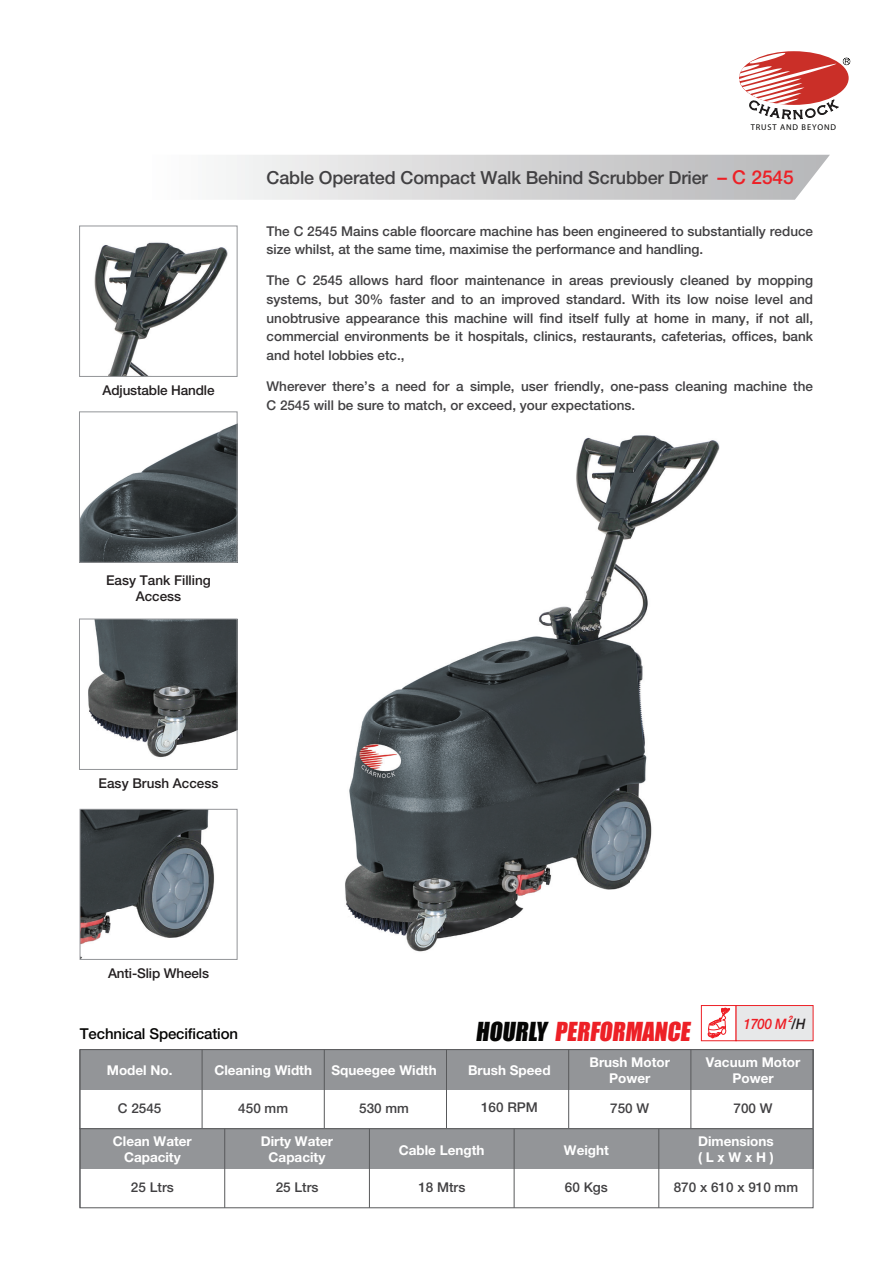
<style>
.page{position:relative;width:893px;height:1263px;background:#fff}
.page>*{position:absolute;margin:0;border:0;box-sizing:border-box;transform-origin:0 0}
.t1{font:24px "Impact";color:#ed2026}
.t2{font:500 18px "Helvetica Neue";letter-spacing:-.01em;color:#414042}
.t3{font:500 15px "Helvetica Neue";letter-spacing:-.01em;color:#050504}
.t4{font:italic 500 14.4px "Helvetica Neue LT Std";color:#ee1d24;scale:.9 1}
.t5{font:500 13.5px/18.8px "Helvetica Neue";color:#414042}
.t6{font:700 13.5px/16.2px "Helvetica Neue";color:#fff;text-align:center}
.t7{font:500 13.5px/16.2px "Helvetica Neue";color:#231f20;text-align:center}
.t8{font:8.4px "Myriad Pro";letter-spacing:.1em;color:#050504}
.t9{font:italic 700 condensed 8.4px "Helvetica";color:#ed2026}
.s1{font-size:19.05px;color:#ed2026}
.s2{color:#050504}
.s3{color:#231f20}
</style>
<div class="page">
<svg style="left:226px;top:155px;width:604px;height:45px;background:#d6d6d7"></svg>
<svg style="left:739px;top:52px;width:111px;height:68px"></svg>
<div style="left:80px;top:1049px;width:733px;height:41px;background:#939598"></div>
<div style="left:79px;top:1049px;width:734px;height:80px;border:1px solid #58595b"></div>
<hr style="left:324px;top:1049px;width:1px;height:80px;background:#58595b">
<hr style="left:202px;top:1049px;width:1px;height:80px;background:#58595b">
<hr style="left:79px;top:1049px;width:1px;height:80px;background:#58595b">
<hr style="left:813px;top:1049px;width:1px;height:80px;background:#58595b">
<hr style="left:446px;top:1049px;width:1px;height:80px;background:#58595b">
<hr style="left:568px;top:1049px;width:1px;height:80px;background:#58595b">
<hr style="left:690px;top:1049px;width:1px;height:80px;background:#58595b">
<div style="left:80px;top:1129px;width:733px;height:40px;background:#939598"></div>
<div style="left:79px;top:1128px;width:734px;height:80px;border:1px solid #58595b"></div>
<hr style="left:658px;top:1129px;width:1px;height:79px;background:#58595b">
<div style="left:701px;top:1005px;width:35px;height:36px;border:1px solid #ed2026"></div>
<div style="left:736px;top:1005px;width:77px;height:36px;background:#e7e8e9;border:1px solid #ed2026"></div>
<hr style="left:369px;top:1129px;width:1px;height:79px;background:#58595b">
<hr style="left:224px;top:1129px;width:1px;height:79px;background:#58595b">
<hr style="left:80px;top:1129px;width:1px;height:79px;background:#58595b">
<hr style="left:514px;top:1129px;width:1px;height:79px;background:#58595b">
<img style="left:345px;top:435px;width:375px;height:517px">
<img style="left:94px;top:242px;width:134px;height:133px">
<div style="left:79px;top:226px;width:159px;height:151px;border:1px solid #939598"></div>
<img style="left:81px;top:424px;width:154px;height:137px">
<div style="left:79px;top:411px;width:158px;height:152px;border:1px solid #939598"></div>
<img style="left:88px;top:621px;width:147px;height:137px">
<div style="left:79px;top:619px;width:158px;height:151px;border:1px solid #939598"></div>
<img style="left:82px;top:811px;width:132px;height:133px">
<div style="left:80px;top:809px;width:157px;height:151px;border:1px solid #939598"></div>
<svg style="left:708px;top:1008px;width:22px;height:30px"></svg>
<p class="t8" style="left:751px;top:122px;width:87px">TRUST AND BEYOND</p>
<p class="t7" style="left:103px;top:382px;width:114px">Adjustable Handle</p>
<h2 class="t2" style="left:267px;top:167px;width:529px">Cable Operated Compact Walk Behind Scrubber Drier <span class="s1">– C 2545</span></h2>
<p class="t5" style="left:267px;top:221px;width:548px">The C 2545 Mains cable floorcare machine has been engineered to substantially reduce size whilst, at the same time, maximise the performance and handling.</p>
<p class="t5" style="left:267px;top:271px;width:548px;text-align:justify">The C 2545 allows hard floor maintenance in areas previously cleaned by mopping systems, but 30% faster and to an improved standard. With its low noise level and unobtrusive appearance this machine will find itself fully at home in many, if not all, commercial environments be it hospitals, clinics, restaurants, cafeterias, offices, bank and hotel lobbies etc.,</p>
<p class="t5" style="left:267px;top:377px;width:548px">Wherever there’s a need for a simple, user friendly, one-pass cleaning machine the<br>C 2545 will be sure to match, or exceed, your expectations.</p>
<p class="t7" style="left:106px;top:572px;width:106px">Easy Tank Filling<br>Access</p>
<p class="t7" style="left:99px;top:775px;width:121px">Easy Brush Access</p>
<p class="t7" style="left:108px;top:965px;width:102px">Anti-Slip Wheels</p>
<p class="t3" style="left:80px;top:1024px;width:160px">Technical Specification</p>
<p class="t9" style="left:788px;top:1013px;width:6px">2</p>
<h1 class="t1" style="left:476px;top:1013px;width:220px"><span class="s2">HOURLY</span> PERFORMANCE</h1>
<p class="t4" style="left:743px;top:1015px;width:71px">1700 M <span class="s3">/H</span></p>
<p class="t6" style="left:468px;top:1062px;width:84px">Brush Speed</p>
<p class="t6" style="left:589px;top:1054px;width:82px">Brush Motor<br>Power</p>
<p class="t6" style="left:107px;top:1062px;width:67px">Model No.</p>
<p class="t6" style="left:214px;top:1062px;width:99px">Cleaning Width</p>
<p class="t6" style="left:331px;top:1062px;width:107px">Squeegee Width</p>
<p class="t5" style="left:118px;top:1099px;width:45px">C 2545</p>
<p class="t5" style="left:238px;top:1099px;width:51px">450 mm</p>
<p class="t5" style="left:359px;top:1099px;width:51px">530 mm</p>
<p class="t5" style="left:481px;top:1098px;width:58px">160 RPM</p>
<p class="t5" style="left:610px;top:1099px;width:41px">750 W</p>
<p class="t6" style="left:706px;top:1054px;width:96px">Vacuum Motor<br>Power</p>
<p class="t5" style="left:734px;top:1099px;width:41px">700 W</p>
<p class="t6" style="left:113px;top:1133px;width:80px">Clean Water<br>Capacity</p>
<p class="t5" style="left:131px;top:1178px;width:44px">25 Ltrs</p>
<p class="t6" style="left:261px;top:1133px;width:74px">Dirty Water<br>Capacity</p>
<p class="t5" style="left:276px;top:1178px;width:44px">25 Ltrs</p>
<p class="t5" style="left:565px;top:1178px;width:45px">60 Kgs</p>
<p class="t6" style="left:399px;top:1141px;width:87px">Cable Length</p>
<p class="t6" style="left:564px;top:1141px;width:46px">Weight</p>
<p class="t5" style="left:418px;top:1178px;width:49px">18 Mtrs</p>
<p class="t6" style="left:698px;top:1133px;width:77px;text-align:left">Dimensions ( L x W x H )</p>
<p class="t5" style="left:674px;top:1178px;width:126px">870 x 610 x 910 mm</p>
</div>
